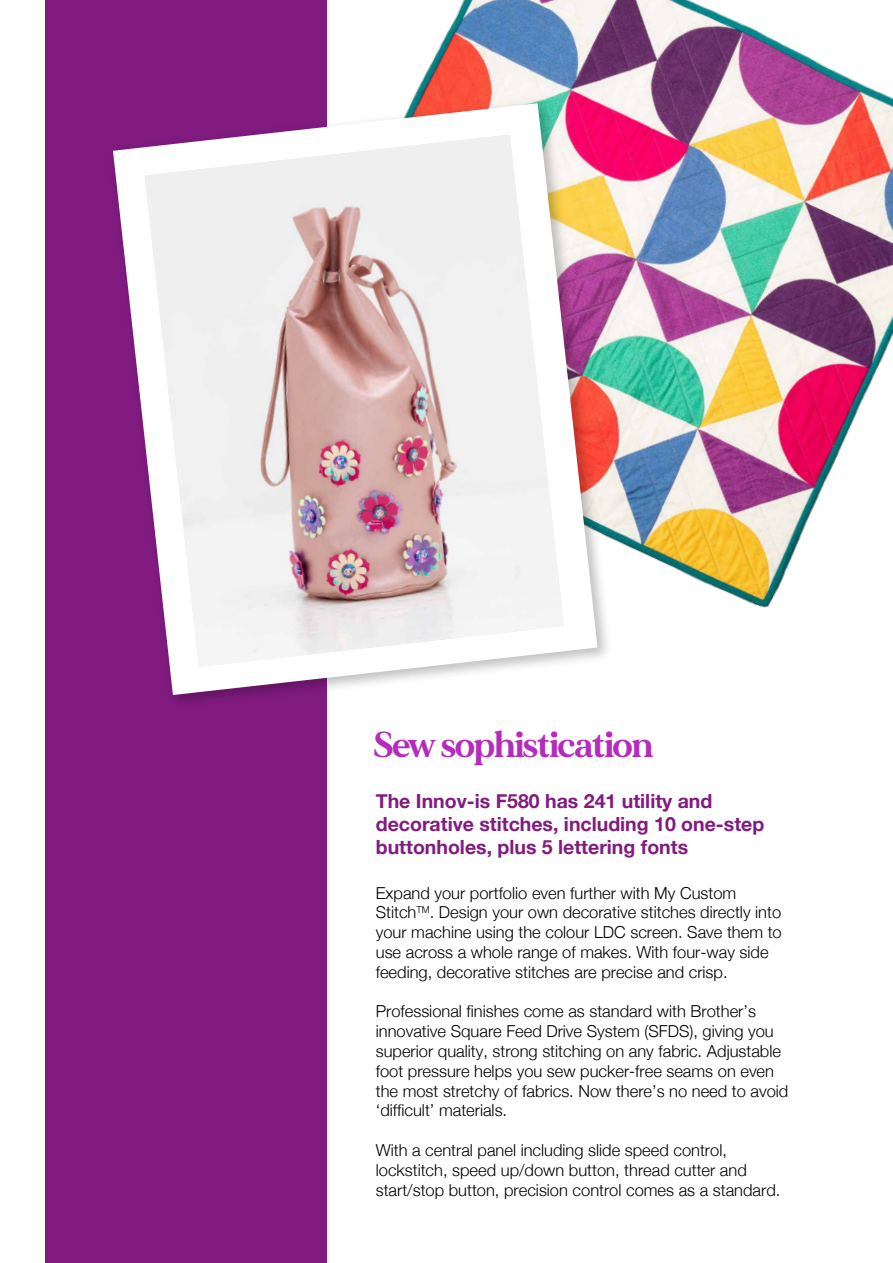
<style>
.page{position:relative;width:893px;height:1263px;background:#fff}
.page>*{position:absolute;margin:0;border:0;box-sizing:border-box;transform-origin:0 0}
.t1{font:700 36px "MADE Mirage";letter-spacing:-.025em;color:#b52bbc}
.t2{font:700 19.5px/23.4px "Helvetica Neue";color:#811b80}
.t3{font:300 16.5px/19.8px "Helvetica Neue";color:#000}
</style>
<div class="page">
<img style="left:415px;top:0;width:478px;height:608px">
<img style="left:880px;top:281px;width:13px;height:154px">
<div style="left:45px;top:0;width:282px;height:1263px;background:#811b80"></div>
<img style="left:174px;top:94px;width:443px;height:608px">
<svg style="left:113px;top:103px;width:485px;height:592px"></svg>
<img style="left:145px;top:135px;width:419px;height:532px">
<h1 class="t1" style="left:373px;top:721px;width:281px">Sew sophistication</h1>
<p class="t2" style="left:376px;top:789px;width:390px">The Innov-is F580 has 241 utility and decorative stitches, including 10 one-step buttonholes, plus 5 lettering fonts</p>
<p class="t3" style="left:376px;top:882px;width:407px">Expand your portfolio even further with My Custom Stitch<sup>TM</sup>. Design your own decorative stitches directly into your machine using the colour LDC screen. Save them to use across a whole range of makes. With four-way side feeding, decorative stitches are precise and crisp.</p>
<p class="t3" style="left:376px;top:1000px;width:414px">Professional finishes come as standard with Brother’s innovative Square Feed Drive System (SFDS), giving you superior quality, strong stitching on any fabric. Adjustable foot pressure helps you sew pucker-free seams on even the most stretchy of fabrics. Now there’s no need to avoid ‘difficult’ materials.</p>
<p class="t3" style="left:376px;top:1139px;width:406px">With a central panel including slide speed control, lockstitch, speed up/down button, thread cutter and start/stop button, precision control comes as a standard.</p>
</div>
